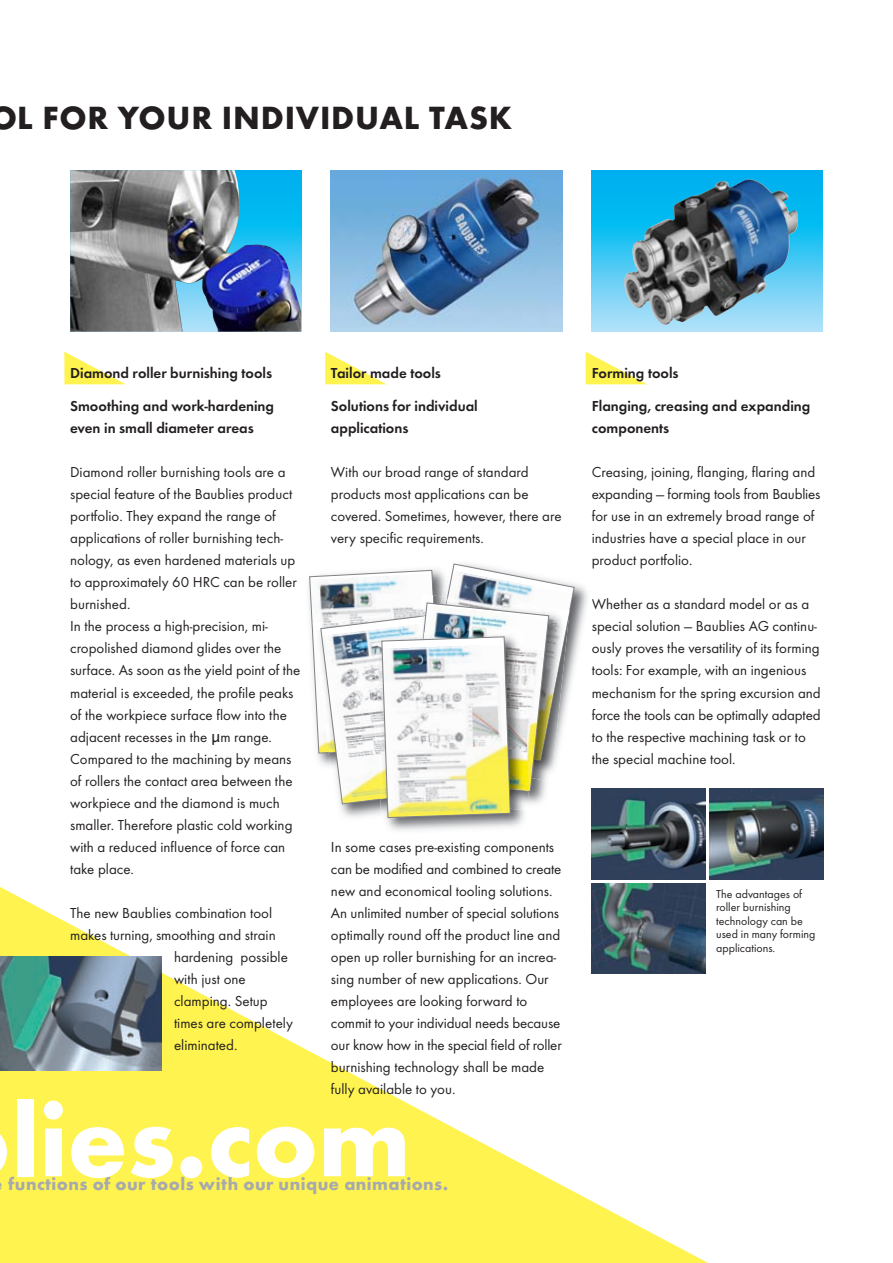
<style>
.page{position:relative;width:893px;height:1263px;background:#fff}
.page>*{position:absolute;margin:0;border:0;box-sizing:border-box;transform-origin:0 0}
.t1{font:700 105.45px "Futura T";color:#fff}
.t2{font:700 33.3px "Futura T";letter-spacing:.025em;color:#231f20}
.t3{font:700 18px "Futura T";letter-spacing:.025em;color:#a8a9ad}
.t4{font:15px/22px "Futura T";color:#231f20}
.t5{font:600 15px/32.5px "Futura T";color:#231f20}
.t6{font:12px/13.5px "Futura T";color:#231f20}
.s1{font-family:"Lucida Grande"}
</style>
<div class="page">
<svg style="left:0;top:788px;width:824px;height:475px"></svg>
<svg style="left:64px;top:352px;width:61px;height:32px"></svg>
<svg style="left:325px;top:352px;width:61px;height:32px"></svg>
<svg style="left:586px;top:352px;width:60px;height:32px"></svg>
<svg style="left:592px;top:170px;width:231px;height:162px;background:#42c5f3"></svg>
<img style="left:624px;top:179px;width:174px;height:146px">
<img style="left:331px;top:170px;width:231px;height:162px">
<img style="left:70px;top:170px;width:231px;height:162px">
<img style="left:0;top:956px;width:161px;height:115px">
<img style="left:709px;top:789px;width:114px;height:90px">
<img style="left:592px;top:789px;width:113px;height:90px">
<img style="left:592px;top:883px;width:113px;height:90px">
<img style="left:575px;top:584px;width:13px;height:78px">
<img style="left:331px;top:818px;width:50px;height:7px">
<img style="left:381px;top:818px;width:149px;height:20px">
<img style="left:380px;top:818px;width:105px;height:2px">
<img style="left:309px;top:563px;width:266px;height:255px">
<h2 class="t2" style="left:-11px;top:98px;width:525px">OL FOR YOUR INDIVIDUAL TASK</h2>
<p class="t5" style="left:70px;top:357px;width:205px">Diamond roller burnishing tools<br>Smoothing and work-hardening</p>
<p class="t5" style="left:70px;top:411px;width:185px">even in small diameter areas</p>
<p class="t4" style="left:70px;top:461px;width:232px">Diamond roller burnishing tools are a special feature of the Baublies product portfolio. They expand the range of applications of roller burnishing tech&shy;nology, as even hardened materials up to approximately 60 HRC can be roller burnished.<br>In the process a high-precision, mi&shy;cropolished diamond glides over the surface. As soon as the yield point of the material is exceeded, the profile peaks of the workpiece surface flow into the adjacent recesses in the <span class="s1">μ</span>m range.<br>Compared to the machining by means of rollers the contact area between the workpiece and the diamond is much smaller. Therefore plastic cold working with a reduced influence of force can take place.</p>
<p class="t4" style="left:70px;top:902px;width:204px">The new Baublies combination tool</p>
<p class="t4" style="left:70px;top:924px;width:207px">makes turning, smoothing and strain</p>
<p class="t4" style="left:174px;top:946px;width:115px">hardening possible</p>
<p class="t4" style="left:174px;top:968px;width:73px">with just one</p>
<p class="t4" style="left:174px;top:990px;width:95px">clamping. Setup</p>
<p class="t4" style="left:174px;top:1012px;width:120px">times are completely</p>
<p class="t4" style="left:174px;top:1034px;width:65px">eliminated.</p>
<p class="t5" style="left:331px;top:357px;width:148px">Tailor made tools<br>Solutions for individual</p>
<p class="t5" style="left:331px;top:411px;width:79px">applications</p>
<p class="t4" style="left:331px;top:461px;width:232px">With our broad range of standard products most applications can be covered. Sometimes, however, there are very specific requirements.</p>
<p class="t4" style="left:331px;top:836px;width:232px">In some cases pre-existing components can be modified and combined to create new and economical tooling solutions.<br>An unlimited number of special solutions optimally round off the product line and open up roller burnishing for an increa&shy;sing number of new applications. Our employees are looking forward to commit to your individual needs because our know how in the special field of roller burnishing technology shall be made fully available to you.</p>
<h1 class="t1" style="left:11px;top:1078px;width:401px">lies.com</h1>
<p class="t3" style="left:8px;top:1173px;width:441px">functions of our tools with our unique animations.</p>
<p class="t5" style="left:592px;top:357px;width:220px">Forming tools<br>Flanging, creasing and expanding</p>
<p class="t5" style="left:592px;top:411px;width:79px">components</p>
<p class="t4" style="left:592px;top:461px;width:230px">Creasing, joining, flanging, flaring and expanding — forming tools from Baublies for use in an extremely broad range of industries have a special place in our product portfolio.</p>
<p class="t4" style="left:592px;top:593px;width:231px">Whether as a standard model or as a special solution — Baublies AG continu&shy;ously proves the versatility of its forming tools: For example, with an ingenious mechanism for the spring excursion and force the tools can be optimally adapted to the respective machining task or to the special machine tool.</p>
<p class="t6" style="left:716px;top:887px;width:101px">The advantages of roller burnishing technology can be used in many forming applications.</p>
</div>
